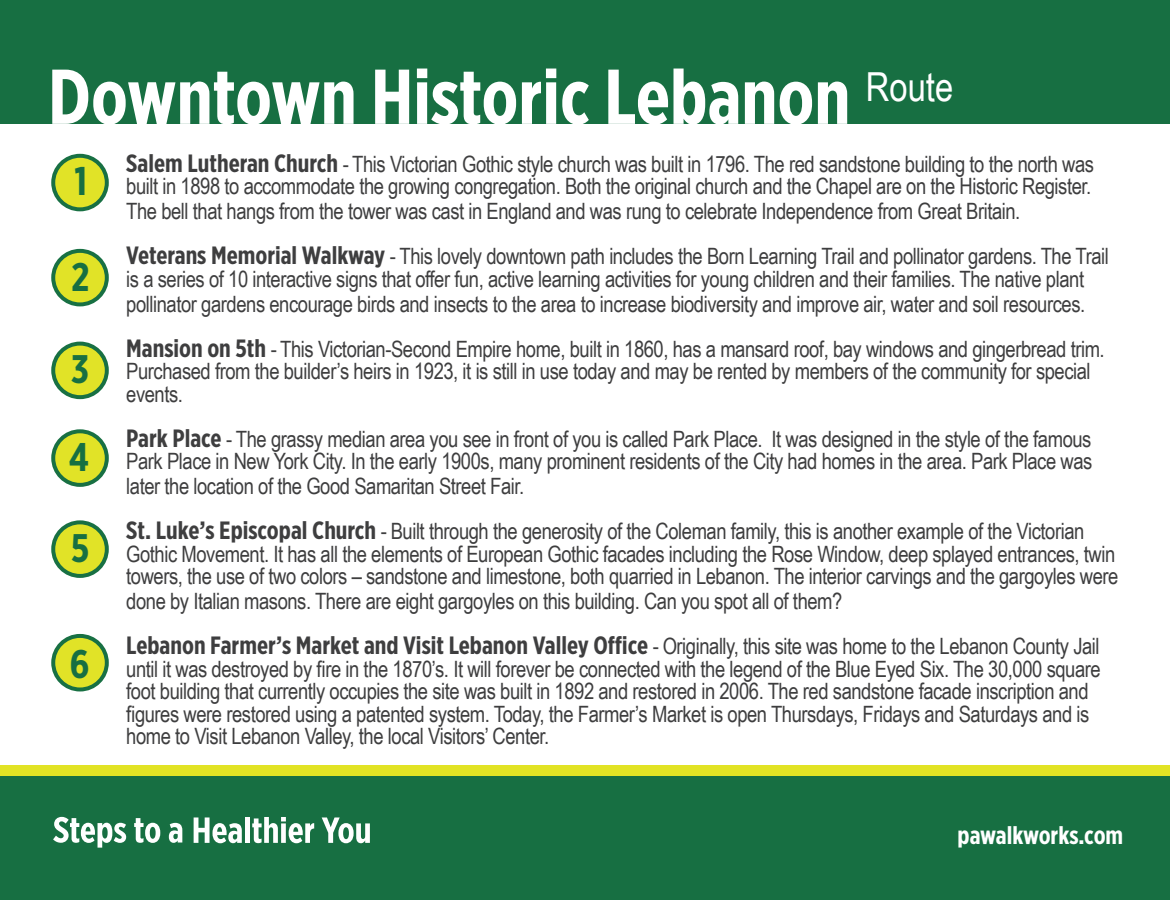
<style>
.page{position:relative;width:1170px;height:900px;background:#fff}
.page>*{position:absolute;margin:0;border:0;box-sizing:border-box;transform-origin:0 0}
.t1{font:700 77.5px "Gotham X Narrow";color:#fff}
.t2{font:40px "Arial Narrow";color:#fff}
.t3{font:700 39.75px "Gotham X Narrow";color:#176f42}
.t4{font:700 25px "Gotham X Narrow";color:#fff}
.t5{font:22.5px/22.5px "Arial Narrow";letter-spacing:-.02em;color:#3e3e3f}
.s1{font-family:"Gotham X Narrow";font-weight:700;font-size:25px}
</style>
<div class="page">
<div style="left:0;top:765px;width:1170px;height:135px;background:#e2e324"></div>
<div style="left:0;top:0;width:1170px;height:124px;background:#176f42"></div>
<div style="left:0;top:776px;width:1170px;height:124px;background:#176f42"></div>
<svg style="left:53px;top:817px;width:73px;height:31px"></svg>
<svg style="left:134px;top:818px;width:26px;height:25px"></svg>
<svg style="left:169px;top:823px;width:13px;height:20px"></svg>
<svg style="left:194px;top:817px;width:48px;height:26px"></svg>
<div style="left:245px;top:817px;width:5px;height:26px;background:#fff"></div>
<svg style="left:252px;top:817px;width:62px;height:26px"></svg>
<svg style="left:322px;top:817px;width:48px;height:26px"></svg>
<div style="left:53px;top:156px;width:54px;height:53px;background:#e1e327;border-radius:50%"></div>
<div style="left:51px;top:154px;width:58px;height:57px;border:4px solid #187043;border-radius:50%"></div>
<div style="left:53px;top:251px;width:54px;height:53px;background:#e1e327;border-radius:50%"></div>
<div style="left:51px;top:249px;width:58px;height:57px;border:4px solid #187043;border-radius:50%"></div>
<div style="left:53px;top:344px;width:54px;height:53px;background:#e1e327;border-radius:50%"></div>
<div style="left:51px;top:342px;width:58px;height:57px;border:4px solid #187043;border-radius:50%"></div>
<div style="left:53px;top:431px;width:54px;height:54px;background:#e1e327;border-radius:50%"></div>
<div style="left:51px;top:429px;width:58px;height:58px;border:4px solid #187043;border-radius:50%"></div>
<div style="left:53px;top:522px;width:54px;height:54px;background:#e1e327;border-radius:50%"></div>
<div style="left:51px;top:520px;width:58px;height:58px;border:4px solid #187043;border-radius:50%"></div>
<div style="left:53px;top:636px;width:54px;height:54px;background:#e1e327;border-radius:50%"></div>
<div style="left:51px;top:634px;width:58px;height:57px;border:4px solid #187043;border-radius:50%"></div>
<h1 class="t1" style="left:48px;top:49px;width:804px">Downtown Historic Lebanon</h1>
<h2 class="t2" style="left:866px;top:58px;width:89px">Route</h2>
<h3 class="t3" style="left:75px;top:157px;width:14px">1</h3>
<h3 class="t3" style="left:71px;top:252px;width:20px">2</h3>
<h3 class="t3" style="left:71px;top:345px;width:19px">3</h3>
<h3 class="t3" style="left:69px;top:433px;width:22px">4</h3>
<h3 class="t3" style="left:71px;top:524px;width:20px">5</h3>
<h3 class="t3" style="left:70px;top:639px;width:21px">6</h3>
<p class="t5" style="left:126px;top:152px;width:969px"><span class="s1">Salem Lutheran Church</span> - This Victorian Gothic style church was built in 1796. The red sandstone building to the north was built in 1898 to accommodate the growing congregation. Both the original church and the Chapel are on the Historic Register.</p>
<p class="t5" style="left:126px;top:188px;width:984px;line-height:45px">The bell that hangs from the tower was cast in England and was rung to celebrate Independence from Great Britain.<br><span class="s1">Veterans Memorial Walkway</span> - This lovely downtown path includes the Born Learning Trail and pollinator gardens. The Trail</p>
<p class="t5" style="left:126px;top:266px;width:961px;line-height:25px">is a series of 10 interactive signs that offer fun, active learning activities for young children and their families. The native plant pollinator gardens encourage birds and insects to the area to increase biodiversity and improve air, water and soil resources.</p>
<p class="t5" style="left:126px;top:337px;width:980px"><span class="s1">Mansion on 5th</span> - This Victorian-Second Empire home, built in 1860, has a mansard roof, bay windows and gingerbread trim.<br>Purchased from the builder’s heirs in 1923, it is still in use today and may be rented by members of the community for special events.</p>
<p class="t5" style="left:126px;top:427px;width:968px"><span class="s1">Park Place</span> - The grassy median area you see in front of you is called Park Place. It was designed in the style of the famous<br>Park Place in New York City. In the early 1900s, many prominent residents of the City had homes in the area. Park Place was</p>
<p class="t5" style="left:126px;top:463px;width:960px;line-height:45px">later the location of the Good Samaritan Street Fair.<br><span class="s1">St. Luke’s Episcopal Church</span> - Built through the generosity of the Coleman family, this is another example of the Victorian</p>
<p class="t5" style="left:126px;top:542px;width:994px">Gothic Movement. It has all the elements of European Gothic facades including the Rose Window, deep splayed entrances, twin towers, the use of two colors – sandstone and limestone, both quarried in Lebanon. The interior carvings and the gargoyles were</p>
<p class="t5" style="left:126px;top:578px;width:975px;line-height:45px">done by Italian masons. There are eight gargoyles on this building. Can you spot all of them?<br><span class="s1">Lebanon Farmer’s Market and Visit Lebanon Valley Office</span> - Originally, this site was home to the Lebanon County Jail</p>
<p class="t5" style="left:126px;top:657px;width:976px">until it was destroyed by fire in the 1870’s. It will forever be connected with the legend of the Blue Eyed Six. The 30,000 square foot building that currently occupies the site was built in 1892 and restored in 2006. The red sandstone facade inscription and figures were restored using a patented system. Today, the Farmer’s Market is open Thursdays, Fridays and Saturdays and is home to Visit Lebanon Valley, the local Visitors’ Center.</p>
<p class="t4" style="left:958px;top:820px;width:167px">pawalkworks.com</p>
</div>
